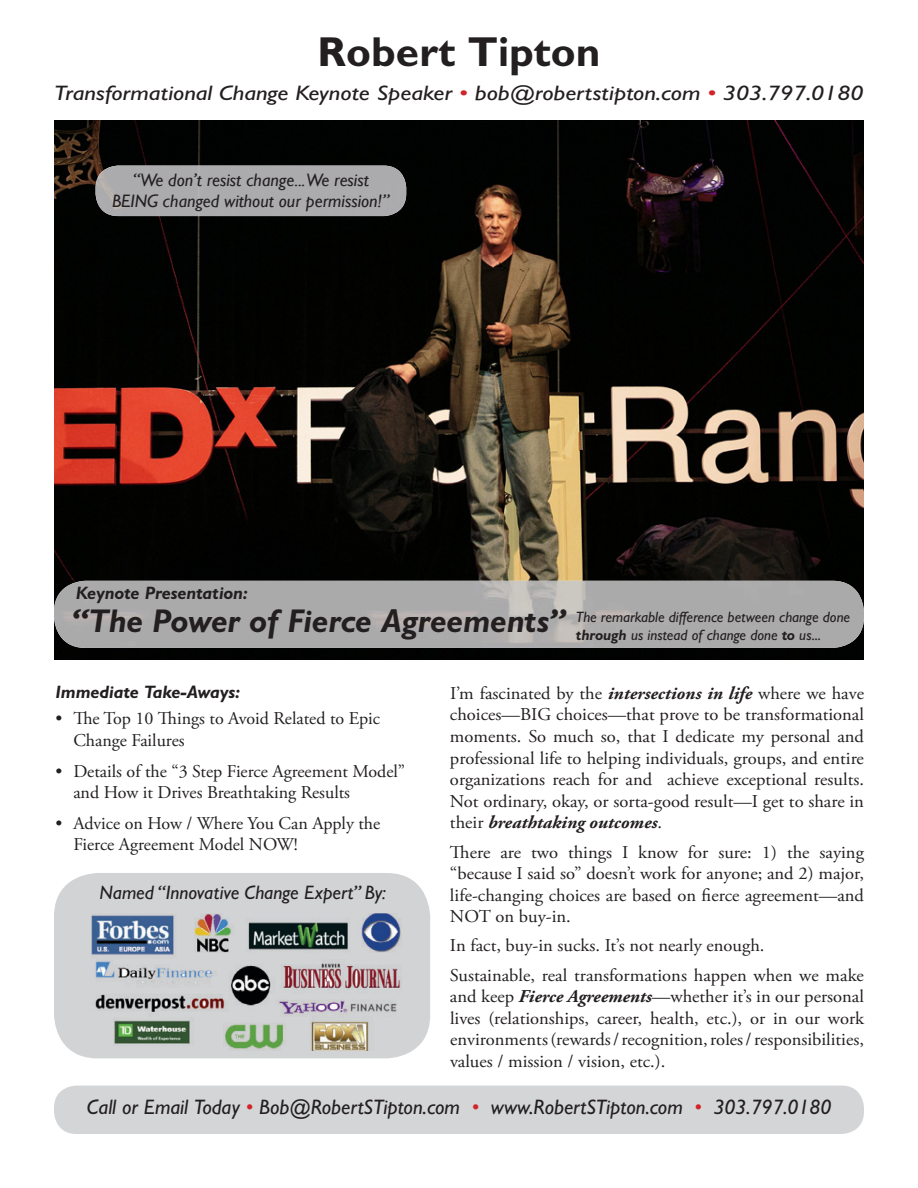
<style>
.page{position:relative;width:918px;height:1188px;background:#fff}
.page>*{position:absolute;margin:0;border:0;box-sizing:border-box;transform-origin:0 0}
.t1{font:700 42px "Gill Sans MT Std";color:#231f20}
.t2{font:italic 700 33px "Gill Sans MT Std";color:#231f20}
.t3{font:italic 500 21px "Gill Sans MT Std";color:#231f20}
.t4{font:italic 500 21px "Gill Sans MT Std";color:#231f20;scale:1.19 1}
.t5{font:italic 500 19.5px "Gill Sans MT Std";color:#231f20}
.t6{font:18px/21.6px "Adobe Garamond Pro";color:#231f20}
.t7{font:italic 18px/21px "Gill Sans";color:#231f20;text-align:center}
.t8{font:italic 700 18px "Gill Sans MT Std";color:#231f20}
.t9{font:italic 500 15px/18px "Gill Sans MT Std";color:#231f20}
.s1{color:#d1232a}
.s2{font-weight:700}
.s3{font-weight:700;font-style:italic}
</style>
<div class="page">
<div style="left:54px;top:1086px;width:810px;height:48px;background:#d4d5d7;border-radius:23px"></div>
<div style="left:54px;top:873px;width:376px;height:185px;background:#d1d3d4"></div>
<img style="left:91px;top:913px;width:311px;height:138px">
<img style="left:54px;top:120px;width:810px;height:540px">
<div style="left:96px;top:166px;width:310px;height:50px;background:#ababad"></div>
<img style="left:54px;top:581px;width:810px;height:67px">
<h1 class="t1" style="left:318px;top:26px;width:284px">Robert Tipton</h1>
<p class="t4" style="left:54px;top:81px;width:682px">Transformational Change Keynote Speaker <span class="s1">•</span> bob@robertstipton.com <span class="s1">•</span> 303.797.0180</p>
<p class="t7" style="left:112px;top:170px;width:279px">“We don’t resist change...We resist<br>BEING changed without our permission!”</p>
<p class="t8" style="left:76px;top:582px;width:173px">Keynote Presentation:</p>
<h2 class="t2" style="left:72px;top:601px;width:495px">“The Power of Fierce Agreements”</h2>
<p class="t9" style="left:576px;top:607px;width:276px">The remarkable difference between change done <span class="s2">through</span> us instead of change done <span class="s2">to</span> us...</p>
<p class="t8" style="left:55px;top:681px;width:186px">Immediate Take-Aways:</p>
<p class="t6" style="left:73px;top:709px;width:308px;text-indent:-18px">• The Top 10 Things to Avoid Related to Epic<br>Change Failures</p>
<p class="t6" style="left:73px;top:761px;width:333px;text-indent:-18px">• Details of the “3 Step Fierce Agreement Model” and How it Drives Breathtaking Results</p>
<p class="t6" style="left:73px;top:813px;width:308px;text-indent:-18px">• Advice on How / Where You Can Apply the<br>Fierce Agreement Model NOW!</p>
<p class="t5" style="left:99px;top:880px;width:288px">Named “Innovative Change Expert” By:</p>
<p class="t6" style="left:450px;top:683px;width:416px;text-align:justify">I’m fascinated by the <span class="s3">intersections in life</span> where we have choices—BIG choices—that prove to be transformational moments. So much so, that I dedicate my personal and professional life to helping individuals, groups, and entire organizations reach for and achieve exceptional results.<br>Not ordinary, okay, or sorta-good result—I get to share in their <span class="s3">breathtaking outcomes</span>.</p>
<p class="t6" style="left:450px;top:842px;width:416px;text-align:justify">There are two things I know for sure: 1) the saying “because I said so” doesn’t work for anyone; and 2) major, life-changing choices are based on fierce agreement—and NOT on buy-in.</p>
<p class="t6" style="left:450px;top:932px;width:415px;line-height:29.1px">In fact, buy-in sucks. It’s not nearly enough.<br>Sustainable, real transformations happen when we make</p>
<p class="t6" style="left:450px;top:986px;width:416px;text-align:justify">and keep <span class="s3">Fierce Agreements</span>—whether it’s in our personal lives (relationships, career, health, etc.), or in our work environments (rewards / recognition, roles / responsibilities, values / mission / vision, etc.).</p>
<p class="t3" style="left:87px;top:1095px;width:746px">Call or Email Today <span class="s1">•</span> Bob@RobertSTipton.com <span class="s1">•</span> www.RobertSTipton.com <span class="s1">•</span> 303.797.0180</p>
</div>
